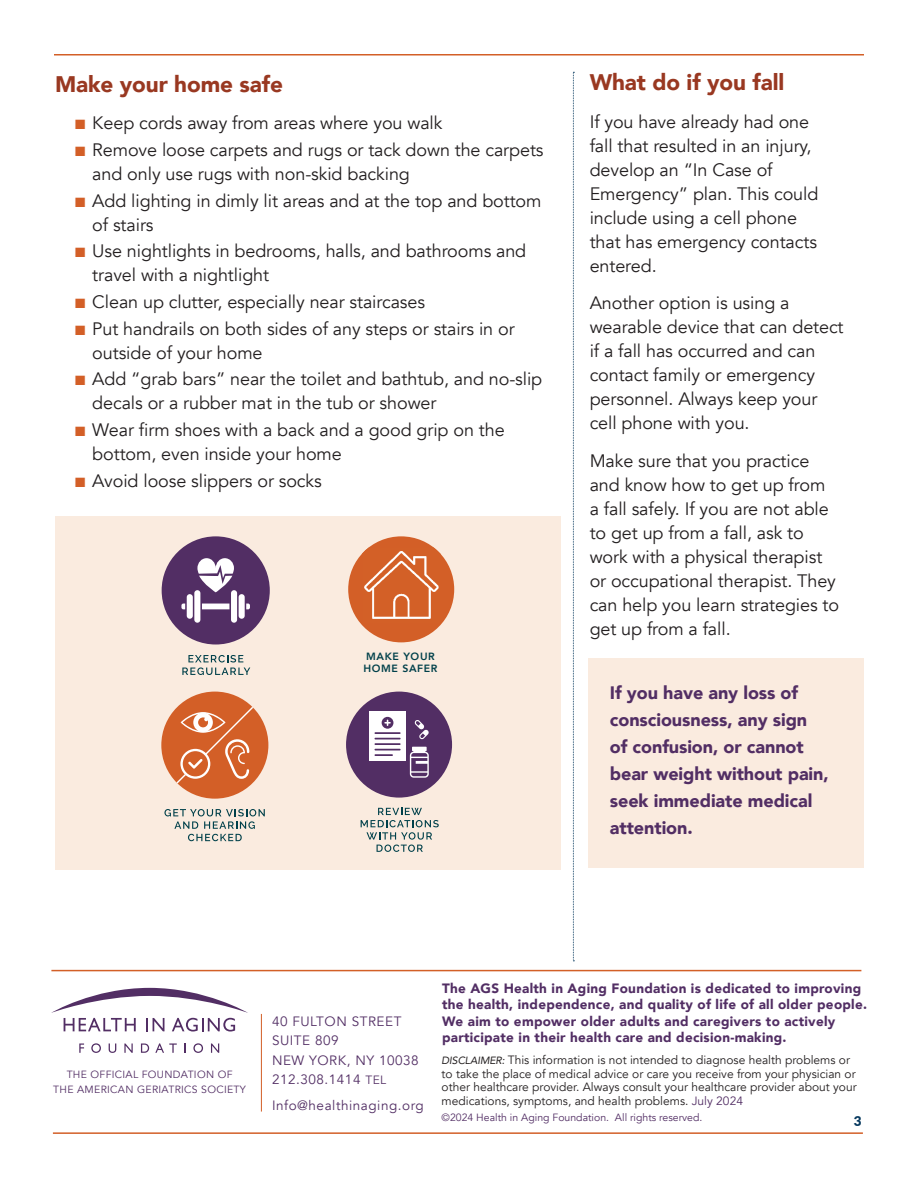
<style>
.page{position:relative;width:918px;height:1188px;background:#fff}
.page>*{position:absolute;margin:0;border:0;box-sizing:border-box;transform-origin:0 0}
.t1{font:900 22.5px "Avenir";letter-spacing:-.005em;color:#993821}
.t2{font:18px/24px "Avenir";letter-spacing:-.005em;color:#231f20}
.t3{font:900 18px/27px "Avenir";letter-spacing:-.005em;color:#522e64}
.t4{font:900 13.5px/16.5px "Avenir";letter-spacing:.02em;color:#522e64}
.t5{font:13.5px/19.5px "Avenir";letter-spacing:.04em;color:#522e64}
.t6{font:900 13.5px "Lato";color:#083a5f}
.t7{font:12px/13.5px "Avenir";color:#231f20}
.t8{font:10.5px/14.4px "Avenir";letter-spacing:.03em;color:#522e64;text-align:center}
.t9{font:10.5px "Avenir";color:#522e64}
.Major_Headline{font:800 10.5px/12px "Avenir";letter-spacing:.06em;color:#00404a}
.s1{color:#d35f27}
.s2{font-size:12px}
.s3{font-style:italic;font-size:10.5px}
.s4{color:#522e64}
</style>
<div class="page">
<div style="left:589px;top:659px;width:275px;height:209px;background:#faebdf"></div>
<svg style="left:79px;top:1043px;width:5px;height:10px"></svg>
<svg style="left:91px;top:1043px;width:10px;height:10px"></svg>
<svg style="left:109px;top:1043px;width:7px;height:10px"></svg>
<svg style="left:124px;top:1043px;width:9px;height:10px"></svg>
<svg style="left:141px;top:1043px;width:8px;height:10px"></svg>
<svg style="left:155px;top:1043px;width:22px;height:10px"></svg>
<svg style="left:184px;top:1043px;width:2px;height:10px"></svg>
<svg style="left:193px;top:1043px;width:10px;height:10px"></svg>
<svg style="left:211px;top:1043px;width:8px;height:10px"></svg>
<svg style="left:51px;top:988px;width:197px;height:44px"></svg>
<hr style="left:261px;top:1014px;width:1px;height:98px;background:#d35f27">
<hr style="left:53px;top:1132px;width:810px;height:2px;background:#d35f27">
<hr style="left:51px;top:970px;width:810px;height:1px;background:#d35f27">
<hr style="left:54px;top:54px;width:810px;height:2px;background:#d35f27">
<svg style="left:573px;top:72px;width:1px;height:889px"></svg>
<div style="left:55px;top:516px;width:506px;height:354px;background:#faebdf"></div>
<svg style="left:182px;top:655px;width:68px;height:20px"></svg>
<div style="left:162px;top:536px;width:108px;height:109px;background:#522e64;border-radius:50%"></div>
<div style="left:231px;top:590px;width:6px;height:33px;background:#fff;border-radius:3px"></div>
<div style="left:239px;top:594px;width:6px;height:25px;background:#fff;border-radius:3px"></div>
<svg style="left:202px;top:604px;width:27px;height:5px"></svg>
<svg style="left:246px;top:604px;width:4px;height:5px"></svg>
<div style="left:194px;top:590px;width:6px;height:33px;background:#fff;border-radius:3px"></div>
<div style="left:187px;top:594px;width:6px;height:25px;background:#fff;border-radius:3px"></div>
<svg style="left:181px;top:604px;width:4px;height:5px"></svg>
<svg style="left:197px;top:558px;width:37px;height:34px"></svg>
<svg style="left:164px;top:809px;width:101px;height:32px"></svg>
<div style="left:161px;top:692px;width:107px;height:107px;background:#d35f27;border-radius:50%"></div>
<svg style="left:177px;top:707px;width:76px;height:76px"></svg>
<div style="left:346px;top:692px;width:106px;height:106px;background:#522e64;border-radius:50%"></div>
<svg style="left:410px;top:747px;width:19px;height:31px"></svg>
<svg style="left:415px;top:720px;width:14px;height:19px"></svg>
<div style="left:369px;top:711px;width:37px;height:50px;background:#fff"></div>
<hr style="left:375px;top:732px;width:26px;height:2px;background:#522e64">
<svg style="left:375px;top:738px;width:26px;height:1px"></svg>
<hr style="left:375px;top:743px;width:26px;height:2px;background:#522e64">
<svg style="left:375px;top:749px;width:26px;height:7px"></svg>
<div style="left:382px;top:717px;width:11px;height:12px;background:#522e64;border-radius:6px"></div>
<svg style="left:384px;top:720px;width:7px;height:6px"></svg>
<svg style="left:361px;top:808px;width:78px;height:44px"></svg>
<div style="left:348px;top:536px;width:106px;height:106px;background:#d35f27;border-radius:50%"></div>
<img style="left:362px;top:547px;width:79px;height:72px">
<p class="t1" style="left:55px;top:65px;width:229px">Make your home safe</p>
<p class="t2" style="left:75px;top:111px;width:369px"><span class="s1">■</span> Keep cords away from areas where you walk</p>
<p class="t2" style="left:92px;top:138px;width:453px;text-indent:-17px"><span class="s1">■</span> Remove loose carpets and rugs or tack down the carpets and only use rugs with non-skid backing</p>
<p class="t2" style="left:92px;top:189px;width:451px;text-indent:-17px"><span class="s1">■</span> Add lighting in dimly lit areas and at the top and bottom of stairs</p>
<p class="t2" style="left:92px;top:239px;width:435px;text-indent:-17px"><span class="s1">■</span> Use nightlights in bedrooms, halls, and bathrooms and travel with a nightlight</p>
<p class="t2" style="left:75px;top:290px;width:351px"><span class="s1">■</span> Clean up clutter, especially near staircases</p>
<p class="t2" style="left:92px;top:317px;width:424px;text-indent:-17px"><span class="s1">■</span> Put handrails on both sides of any steps or stairs in or outside of your home</p>
<p class="t2" style="left:92px;top:367px;width:452px;text-indent:-17px"><span class="s1">■</span> Add “grab bars” near the toilet and bathtub, and no-slip decals or a rubber mat in the tub or shower</p>
<p class="t2" style="left:92px;top:418px;width:414px;text-indent:-17px"><span class="s1">■</span> Wear firm shoes with a back and a good grip on the bottom, even inside your home</p>
<p class="t2" style="left:75px;top:469px;width:248px"><span class="s1">■</span> Avoid loose slippers or socks</p>
<p class="Major_Headline" style="left:364px;top:651px;width:76px">MAKE YOUR<br>HOME SAFER</p>
<p class="t1" style="left:590px;top:63px;width:196px">What do if you fall</p>
<p class="t2" style="left:590px;top:110px;width:230px">If you have already had one fall that resulted in an injury, develop an “In Case of<br>Emergency” plan. This could include using a cell phone that has emergency contacts entered.</p>
<p class="t2" style="left:590px;top:291px;width:255px">Another option is using a wearable device that can detect if a fall has occurred and can contact family or emergency personnel. Always keep your cell phone with you.</p>
<p class="t2" style="left:590px;top:449px;width:251px">Make sure that you practice and know how to get up from a fall safely. If you are not able to get up from a fall, ask to work with a physical therapist or occupational therapist. They can help you learn strategies to get up from a fall.</p>
<p class="t3" style="left:610px;top:679px;width:220px">If you have any loss of consciousness, any sign of confusion, or cannot bear weight without pain, seek immediate medical attention.</p>
<p class="t8" style="left:53px;top:1068px;width:194px">THE OFFICIAL FOUNDATION OF<br>THE AMERICAN GERIATRICS SOCIETY</p>
<p class="t5" style="left:272px;top:1011px;width:131px">40 FULTON STREET<br>SUITE 809</p>
<p class="t5" style="left:272px;top:1050px;width:148px">NEW YORK, NY 10038</p>
<p class="t5" style="left:272px;top:1070px;width:116px">212.308.1414 <span class="s2">TEL</span></p>
<p class="t5" style="left:272px;top:1096px;width:153px">Info@healthinaging.org</p>
<p class="t4" style="left:442px;top:980px;width:427px">The AGS Health in Aging Foundation is dedicated to improving the health, independence, and quality of life of all older people.<br>We aim to empower older adults and caregivers to actively participate in their health care and decision-making.</p>
<p class="t7" style="left:442px;top:1053px;width:417px"><span class="s3">DISCLAIMER:</span> This information is not intended to diagnose health problems or to take the place of medical advice or care you receive from your physician or other healthcare provider. Always consult your healthcare provider about your medications, symptoms, and health problems. <span class="s4">July 2024</span></p>
<p class="t9" style="left:442px;top:1111px;width:262px">©2024 Health in Aging Foundation. All rights reserved.</p>
<p class="t6" style="left:854px;top:1111px;width:9px">3</p>
</div>
